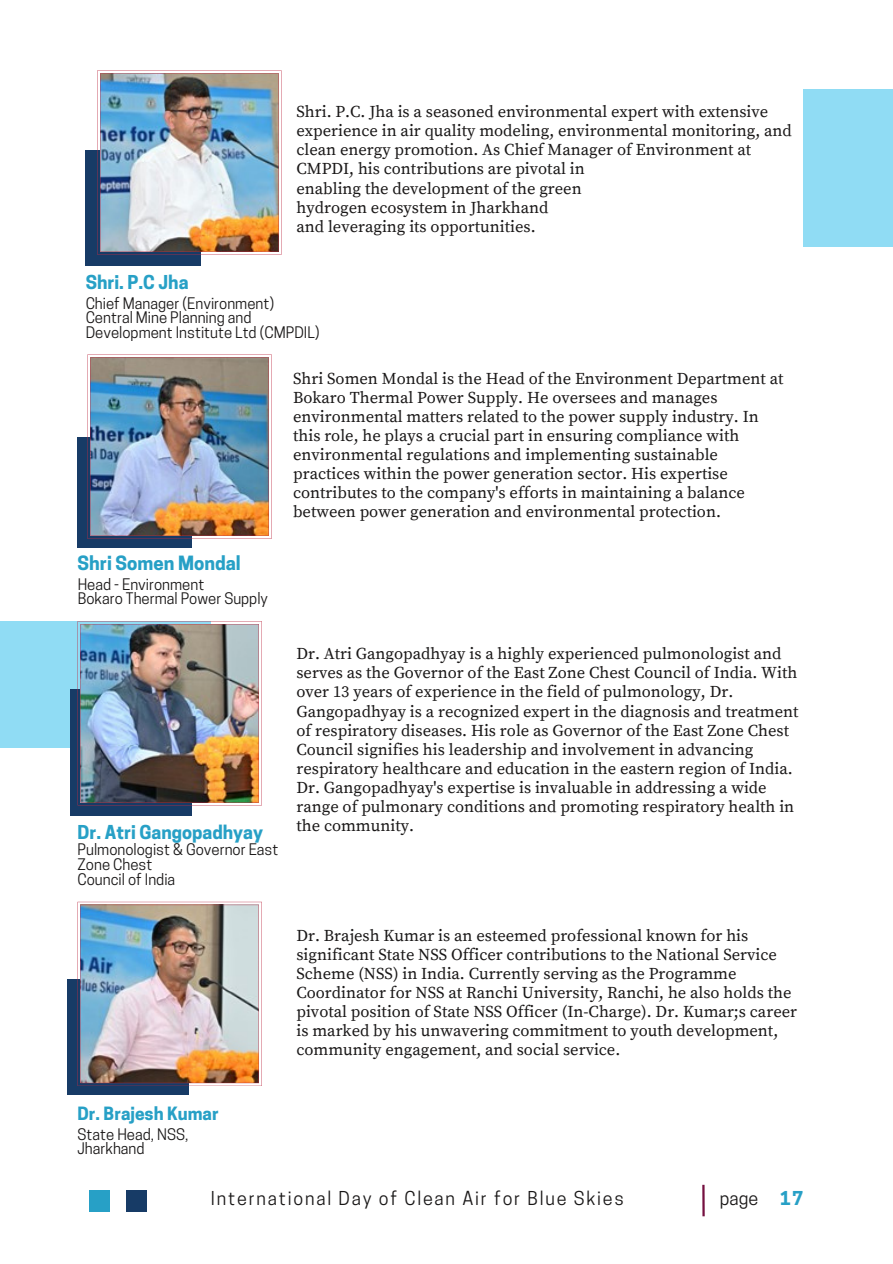
<style>
.page{position:relative;width:893px;height:1264px;background:#fff}
.page>*{position:absolute;margin:0;border:0;box-sizing:border-box;transform-origin:0 0}
.t1{font:700 18.45px "Cooper Hewitt";color:#27a0c6}
.t2{font:18px "Cooper Hewitt";letter-spacing:.1em;color:#191717}
.t3{font:700 18px "Cooper Hewitt";color:#27a0c6}
.t4{font:700 17.25px "Cooper Hewitt";color:#27a0c6}
.t5{font:16.5px/19px "Source Serif Pro";color:#191717}
.t6{font:15px/14.5px "Cooper Hewitt";color:#191717}
</style>
<div class="page">
<hr style="left:702px;top:1184px;width:2px;height:32px;background:#751040">
<div style="left:127px;top:1189px;width:20px;height:22px;background:#173b66"></div>
<div style="left:89px;top:1189px;width:21px;height:22px;background:#27a0c6"></div>
<div style="left:86px;top:150px;width:115px;height:115px;background:#173b66"></div>
<div style="left:0;top:621px;width:211px;height:126px;background:#90dcf4"></div>
<div style="left:78px;top:437px;width:114px;height:110px;background:#173b66"></div>
<div style="left:70px;top:690px;width:122px;height:125px;background:#173b66"></div>
<div style="left:803px;top:89px;width:89px;height:157px;background:#90dcf4"></div>
<img style="left:97px;top:70px;width:184px;height:185px">
<img style="left:87px;top:354px;width:185px;height:185px">
<img style="left:78px;top:621px;width:184px;height:184px">
<div style="left:67px;top:979px;width:122px;height:115px;background:#173b66"></div>
<img style="left:78px;top:901px;width:184px;height:185px">
<p class="t3" style="left:86px;top:276px;width:104px">Shri. P.C Jha</p>
<p class="t5" style="left:296px;top:103px;width:497px">Shri. P.C. Jha is a seasoned environmental expert with extensive experience in air quality modeling, environmental monitoring, and clean energy promotion. As Chief Manager of Environment at CMPDI, his contributions are pivotal in</p>
<p class="t5" style="left:296px;top:179px;width:287px">enabling the development of the green</p>
<p class="t5" style="left:296px;top:198px;width:253px">hydrogen ecosystem in Jharkhand</p>
<p class="t5" style="left:296px;top:217px;width:241px">and leveraging its opportunities.</p>
<p class="t6" style="left:86px;top:297px;width:190px">Chief Manager (Environment)</p>
<p class="t6" style="left:86px;top:312px;width:167px">Central Mine Planning and</p>
<p class="t6" style="left:86px;top:327px;width:235px">Development Institute Ltd (CMPDIL)</p>
<p class="t1" style="left:78px;top:555px;width:165px">Shri Somen Mondal</p>
<p class="t6" style="left:78px;top:578px;width:128px">Head - Environment</p>
<p class="t6" style="left:78px;top:593px;width:192px">Bokaro Thermal Power Supply</p>
<p class="t5" style="left:293px;top:369px;width:492px">Shri Somen Mondal is the Head of the Environment Department at Bokaro Thermal Power Supply. He oversees and manages environmental matters related to the power supply industry. In this role, he plays a crucial part in ensuring compliance with environmental regulations and implementing sustainable practices within the power generation sector. His expertise contributes to the company's efforts in maintaining a balance between power generation and environmental protection.</p>
<p class="t3" style="left:78px;top:825px;width:187px">Dr. Atri Gangopadhyay</p>
<p class="t6" style="left:78px;top:844px;width:202px">Pulmonologist &amp; Governor East<br>Zone Chest</p>
<p class="t6" style="left:78px;top:873px;width:99px">Council of India</p>
<p class="t5" style="left:296px;top:645px;width:503px">Dr. Atri Gangopadhyay is a highly experienced pulmonologist and serves as the Governor of the East Zone Chest Council of India. With over 13 years of experience in the field of pulmonology, Dr.<br>Gangopadhyay is a recognized expert in the diagnosis and treatment of respiratory diseases. His role as Governor of the East Zone Chest Council signifies his leadership and involvement in advancing respiratory healthcare and education in the eastern region of India.<br>Dr. Gangopadhyay's expertise is invaluable in addressing a wide range of pulmonary conditions and promoting respiratory health in the community.</p>
<p class="t5" style="left:296px;top:926px;width:502px">Dr. Brajesh Kumar is an esteemed professional known for his significant State NSS Officer contributions to the National Service Scheme (NSS) in India. Currently serving as the Programme Coordinator for NSS at Ranchi University, Ranchi, he also holds the pivotal position of State NSS Officer (In-Charge). Dr. Kumar;s career is marked by his unwavering commitment to youth development, community engagement, and social service.</p>
<p class="t4" style="left:78px;top:1107px;width:143px">Dr. Brajesh Kumar</p>
<p class="t6" style="left:78px;top:1128px;width:112px">State Head, NSS,</p>
<p class="t6" style="left:78px;top:1143px;width:69px">Jharkhand</p>
<p class="t2" style="left:211px;top:1191px;width:414px">International Day of Clean Air for Blue Skies</p>
<p class="t2" style="left:720px;top:1191px;width:40px">page</p>
<p class="t3" style="left:780px;top:1191px;width:25px">17</p>
</div>
